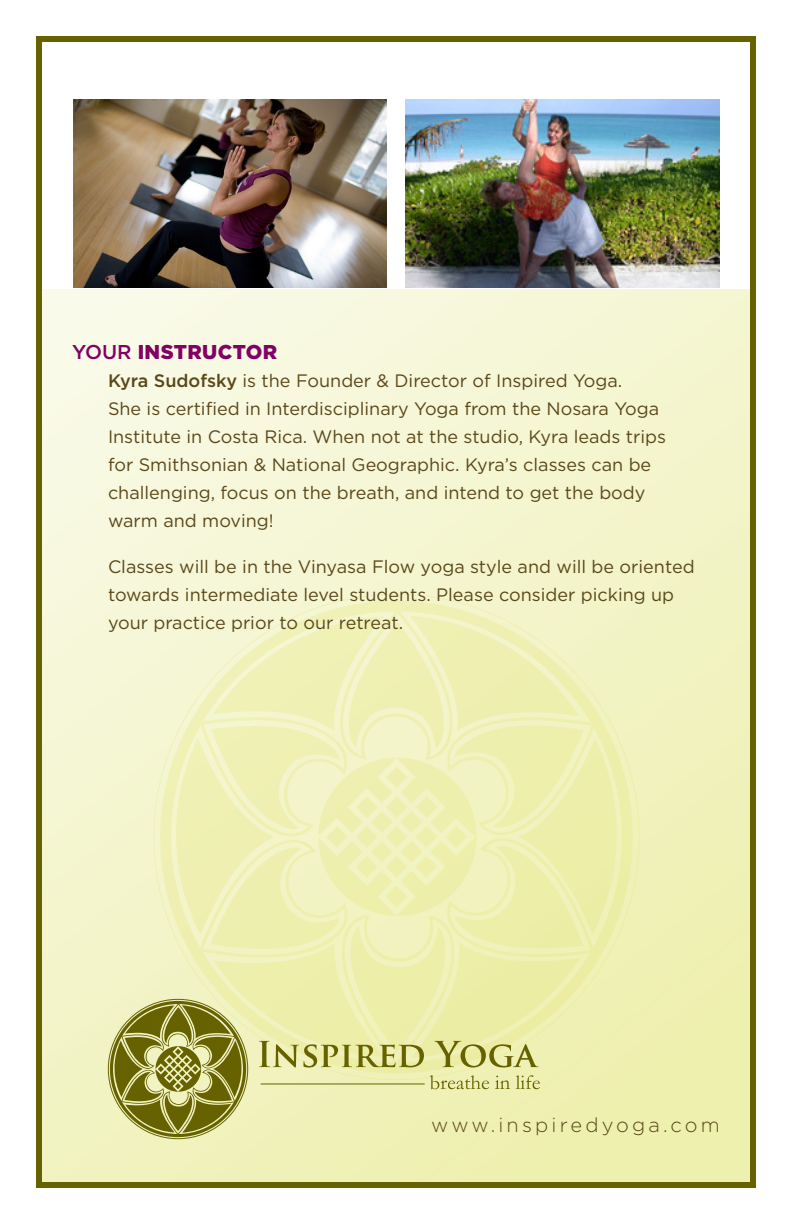
<style>
.page{position:relative;width:792px;height:1224px;background:#fff}
.page>*{position:absolute;margin:0;border:0;box-sizing:border-box;transform-origin:0 0}
.t1{font:300 20px "Gotham";letter-spacing:.16em;color:#5a471a}
.t2{font:900 20px "Gotham";letter-spacing:.02em;color:#810164}
.t3{font:18px/28px "Gotham";color:#5a471a}
.s1{font-weight:500}
</style>
<div class="page">
<img style="left:405px;top:99px;width:315px;height:189px">
<div style="left:37px;top:289px;width:719px;height:898px;background:linear-gradient(to bottom,#f7f8df,#eff0b1)"></div>
<svg style="left:153px;top:594px;width:487px;height:486px;background:#f2f3c5"></svg>
<svg style="left:160px;top:601px;width:473px;height:472px;background:#f1f2c2"></svg>
<svg style="left:199px;top:609px;width:396px;height:457px;background:#f0f1ba"></svg>
<svg style="left:213px;top:616px;width:171px;height:115px;background:#f0f2bd"></svg>
<svg style="left:409px;top:615px;width:170px;height:116px;background:#eff0b7"></svg>
<svg style="left:519px;top:738px;width:107px;height:197px;background:#edeeab"></svg>
<svg style="left:167px;top:738px;width:107px;height:197px;background:#eff0b6"></svg>
<svg style="left:318px;top:758px;width:159px;height:158px;background:#eff0b6"></svg>
<img style="left:73px;top:99px;width:313px;height:189px">
<div style="left:36px;top:36px;width:720px;height:1152px;border:6px solid #676200"></div>
<svg style="left:108px;top:943px;width:473px;height:196px;background:#dbdb99"></svg>
<p class="t2" style="left:72px;top:340px;width:207px"><span class="s1">your</span> INSTRUCTOR</p>
<p class="t3" style="left:108px;top:366px;width:560px"><span class="s1">Kyra Sudofsky</span> is the Founder &amp; D irector of I nspired Yoga.<br>She is certified in I nterdisciplinary Yoga from the Nosara Yoga<br>I nstitute in Costa Rica. When not at the studio, Kyra leads trips for Smithsonian &amp; National Geographic. Kyra’s classes can be challenging, focus on the breath, and intend to get the body warm and moving!</p>
<p class="t3" style="left:108px;top:552px;width:588px">Classes will be in the Vinyasa Flow yoga style and will be oriented towards intermediate level students. Please consider picking up your practice prior to our retreat.</p>
<p class="t1" style="left:431px;top:1112px;width:290px">www.inspiredyoga.com</p>
</div>
